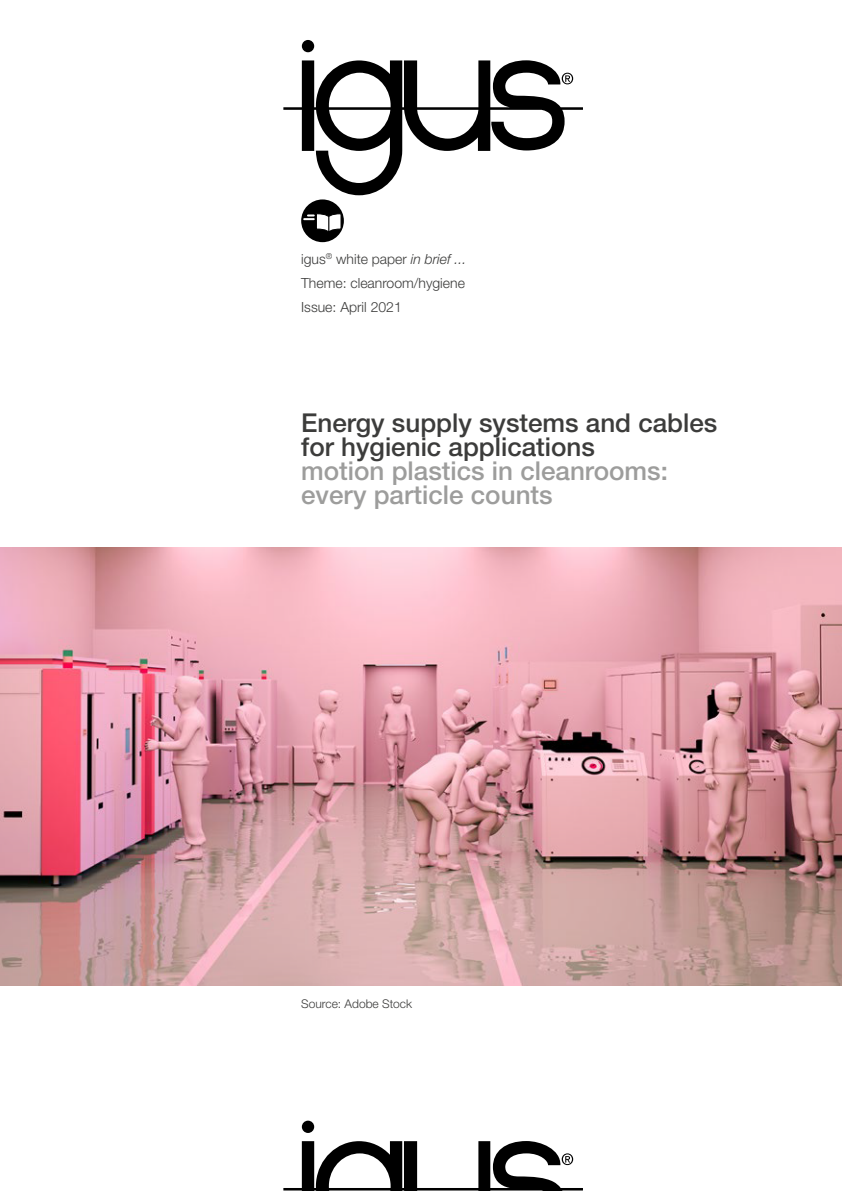
<style>
.page{position:relative;width:842px;height:1191px;background:#fff}
.page>*{position:absolute;margin:0;border:0;box-sizing:border-box;transform-origin:0 0}
.t1{font:500 26px/24px "Helvetica Neue LTW1 G";color:#3c3c3b}
.t2{font:500 26px/24px "Helvetica Neue LTW1 G";color:#9d9d9c}
.t3{font:300 14px/24px "Helvetica Neue LTW1 G";color:#3c3c3b;text-align:justify}
.t4{font:300 12px "Helvetica Neue LTW1 G";color:#3c3c3b}
.s1{font-style:italic}
</style>
<div class="page">
<div style="left:302px;top:1120px;width:12px;height:13px;background:#000;border-radius:50%"></div>
<svg style="left:283px;top:1141px;width:300px;height:50px"></svg>
<svg style="left:301px;top:40px;width:14px;height:13px"></svg>
<svg style="left:283px;top:60px;width:300px;height:135px"></svg>
<img style="left:0;top:547px;width:842px;height:438px">
<div style="left:301px;top:199px;width:43px;height:43px;background:#000;border-radius:50%"></div>
<svg style="left:304px;top:213px;width:38px;height:20px"></svg>
<p class="t3" style="left:301px;top:247px;width:167px">igus<sup>®</sup> white paper <span class="s1">in brief ...<br></span>Theme: cleanroom/hygiene Issue: April 2021</p>
<h1 class="t1" style="left:301px;top:411px;width:418px">Energy supply systems and cables for hygienic applications</h1>
<h1 class="t2" style="left:301px;top:459px;width:368px">motion plastics in cleanrooms: every particle counts</h1>
<p class="t4" style="left:301px;top:996px;width:112px">Source: Adobe Stock</p>
</div>
